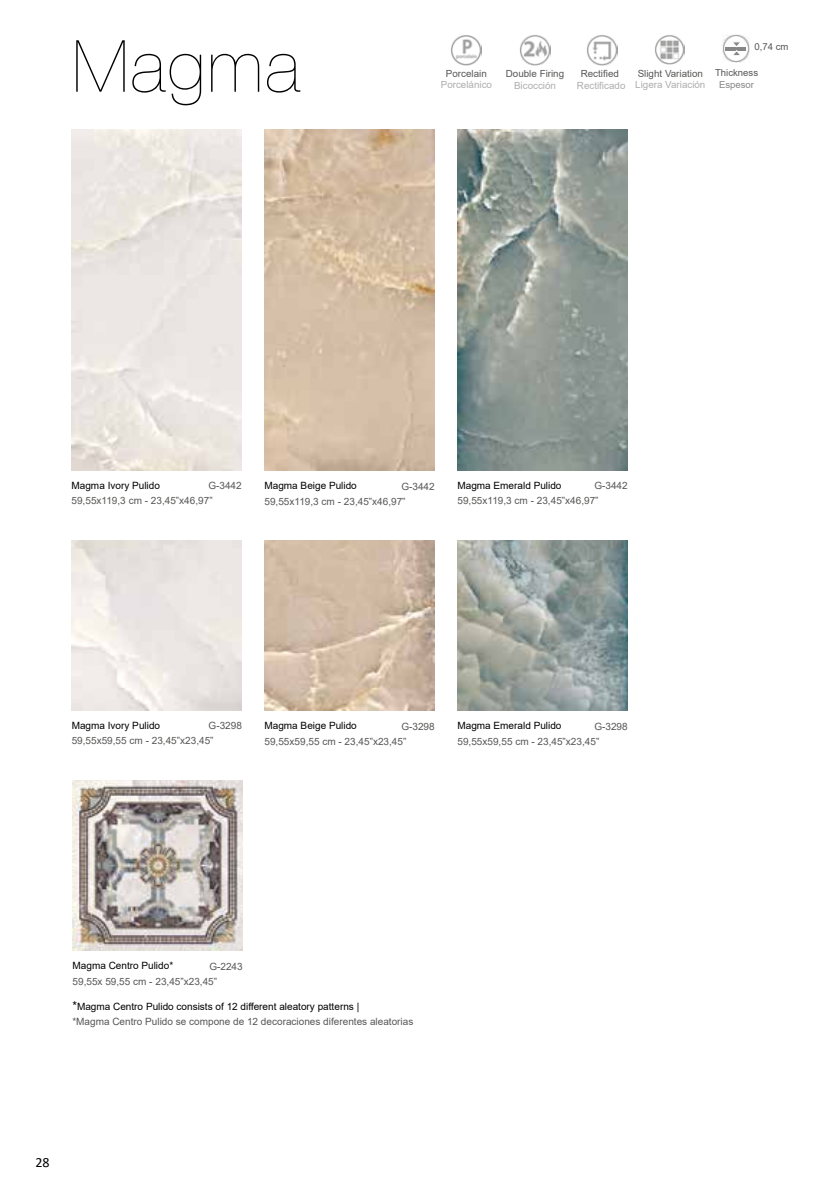
<style>
.page{position:relative;width:840px;height:1191px;background:#fff}
.page>*{position:absolute;margin:0;border:0;box-sizing:border-box;transform-origin:0 0}
.t1{font:200 72px "Helvetica Neue";letter-spacing:.03em;color:#000}
.t2{font:14px "Calibri";color:#000}
.t3{font:10px/15.6px "Arial";color:#575756}
.t4{font:10px "Arial";color:#000}
.t5{font:9.8px "Arial";color:#aeaeae}
.t6{font:9.8px "Arial";color:#575756}
.t7{font:9.6px "Arial";color:#565759}
.t8{font:9.6px "Arial";color:#878787}
.t9{font:9.6px "Arial";color:#575756}
.s1{font-size:12px;color:#000}
.s2{color:#000}
</style>
<div class="page">
<img style="left:264px;top:540px;width:170px;height:170px">
<img style="left:264px;top:130px;width:170px;height:340px">
<img style="left:457px;top:540px;width:170px;height:170px">
<img style="left:457px;top:130px;width:170px;height:340px">
<img style="left:72px;top:780px;width:171px;height:170px">
<img style="left:587px;top:35px;width:30px;height:31px">
<img style="left:655px;top:35px;width:29px;height:30px">
<img style="left:451px;top:35px;width:30px;height:30px">
<img style="left:520px;top:35px;width:30px;height:30px">
<img style="left:722px;top:35px;width:27px;height:28px">
<div style="left:724px;top:37px;width:22px;height:23px;background:#fff;border-radius:50%"></div>
<hr style="left:725px;top:47px;width:20px;height:3px;background:#878787">
<svg style="left:731px;top:42px;width:10px;height:14px"></svg>
<h1 class="t1" style="left:72px;top:25px;width:229px">Magma</h1>
<p class="t6" style="left:445px;top:67px;width:42px">Porcelain</p>
<p class="t5" style="left:440px;top:78px;width:53px">Porcelánico</p>
<p class="t6" style="left:505px;top:67px;width:60px">Double Firing</p>
<p class="t5" style="left:513px;top:79px;width:43px">Bicocción</p>
<p class="t6" style="left:580px;top:67px;width:40px">Rectified</p>
<p class="t5" style="left:576px;top:79px;width:50px">Rectificado</p>
<p class="t6" style="left:637px;top:66px;width:67px">Slight Variation</p>
<p class="t5" style="left:635px;top:78px;width:72px">Ligera Variación</p>
<p class="t9" style="left:754px;top:40px;width:36px">0,74 cm</p>
<p class="t7" style="left:714px;top:66px;width:45px">Thickness</p>
<p class="t8" style="left:718px;top:78px;width:37px">Espesor</p>
<p class="t4" style="left:71px;top:478px;width:90px">Magma Ivory Pulido</p>
<p class="t3" style="left:71px;top:493px;width:143px">59,55x119,3 cm - 23,45”x46,97”</p>
<p class="t3" style="left:208px;top:478px;width:35px">G-3442</p>
<p class="t3" style="left:401px;top:479px;width:35px">G-3442</p>
<p class="t4" style="left:457px;top:478px;width:105px">Magma Emerald Pulido</p>
<p class="t3" style="left:457px;top:493px;width:143px">59,55x119,3 cm - 23,45”x46,97”</p>
<p class="t3" style="left:594px;top:478px;width:35px">G-3442</p>
<p class="t4" style="left:264px;top:479px;width:94px">Magma Beige Pulido</p>
<p class="t3" style="left:264px;top:493px;width:143px">59,55x119,3 cm - 23,45”x46,97”</p>
<p class="t4" style="left:72px;top:718px;width:90px">Magma Ivory Pulido</p>
<p class="t3" style="left:72px;top:733px;width:143px">59,55x59,55 cm - 23,45”x23,45”</p>
<p class="t3" style="left:208px;top:718px;width:35px">G-3298</p>
<p class="t4" style="left:264px;top:719px;width:94px">Magma Beige Pulido</p>
<p class="t3" style="left:264px;top:733px;width:143px">59,55x59,55 cm - 23,45”x23,45”</p>
<p class="t3" style="left:401px;top:719px;width:35px">G-3298</p>
<p class="t4" style="left:457px;top:719px;width:105px">Magma Emerald Pulido</p>
<p class="t3" style="left:457px;top:733px;width:143px">59,55x59,55 cm - 23,45”x23,45”</p>
<p class="t3" style="left:594px;top:719px;width:35px">G-3298</p>
<p class="t4" style="left:72px;top:959px;width:102px">Magma Centro Pulido*</p>
<p class="t3" style="left:72px;top:973px;width:146px">59,55x 59,55 cm - 23,45”x23,45”</p>
<p class="t3" style="left:209px;top:958px;width:35px">G-2243</p>
<p class="t3" style="left:72px;top:998px;width:342px"><span class="s1">*</span><span class="s2">Magma Centro Pulido consists of 12 different aleatory patterns |<br></span>*Magma Centro Pulido se compone de 12 decoraciones diferentes aleatorias</p>
<h2 class="t2" style="left:35px;top:1152px;width:16px">28</h2>
</div>
